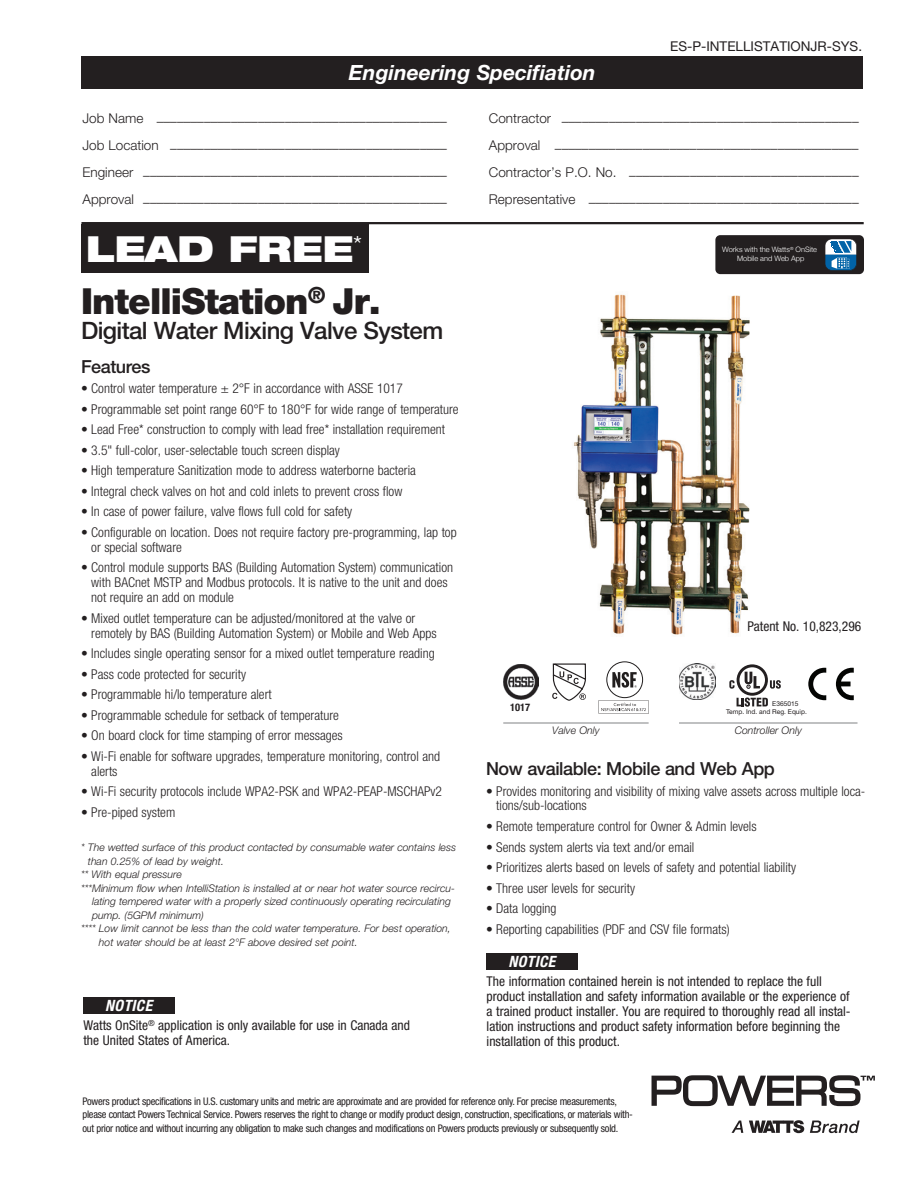
<style>
.page{position:relative;width:918px;height:1188px;background:#fff}
.page>*{position:absolute;margin:0;border:0;box-sizing:border-box;transform-origin:0 0}
.t1{font:900 36px "Helvetica Neue LT Std";letter-spacing:-.025em;color:#231f20}
.t2{font:900 expanded 36px "Helvetica Neue LT Std";color:#fff}
.t3{font:500 24px "Helvetica Neue LT Std";letter-spacing:-.025em;color:#231f20}
.t4{font:italic 700 21px "Helvetica Neue LT Std";color:#fff}
.t5{font:500 18px "Helvetica Neue LT Std";letter-spacing:-.025em;color:#231f20}
.t6{font:italic 700 condensed 15.6px "Helvetica Neue LT Std";letter-spacing:.025em;color:#fff}
.t7{font:300 condensed 13.5px/15px "Helvetica Neue LT Std";color:#231f20}
.t8{font:300 13.5px "Helvetica Neue LT Std";color:#231f20}
.t9{font:condensed 13.5px/15px "Helvetica Neue LT Std";color:#231f20}
.t10{font:13.5px "Helvetica Neue LT Std";color:#231f20}
.t11{font:italic 300 10.5px "Helvetica Neue LT Std";color:#231f20}
.t12{font:condensed 10.5px/13.2px "Helvetica Neue LT Std";letter-spacing:-.025em;color:#231f20}
.t13{font:700 condensed 10.5px "Helvetica Neue LT Std";color:#231f20}
.t14{font:300 7.35px/8.7px "Helvetica Neue";color:#fff;text-align:center}
.t15{font:6.6px/7.5px "Helvetica Neue LT Std";color:#231f20}
</style>
<div class="page">
<svg style="left:552px;top:663px;width:34px;height:38px"></svg>
<img style="left:503px;top:665px;width:35px;height:34px">
<div style="left:81px;top:225px;width:288px;height:48px;background:#231f20"></div>
<img style="left:679px;top:664px;width:36px;height:36px">
<div style="left:82px;top:57px;width:781px;height:32px;background:#231f20"></div>
<hr style="left:81px;top:222px;width:783px;height:2px;background:#231f20">
<svg style="left:652px;top:1075px;width:223px;height:31px"></svg>
<svg style="left:732px;top:1121px;width:11px;height:12px"></svg>
<svg style="left:749px;top:1120px;width:55px;height:13px"></svg>
<svg style="left:810px;top:1121px;width:50px;height:12px"></svg>
<div style="left:486px;top:953px;width:91px;height:17px;background:#231f20"></div>
<svg style="left:729px;top:664px;width:52px;height:43px"></svg>
<svg style="left:836px;top:668px;width:18px;height:32px"></svg>
<svg style="left:808px;top:668px;width:18px;height:32px"></svg>
<img style="left:574px;top:294px;width:176px;height:341px">
<hr style="left:679px;top:723px;width:179px;height:1px;background:#808285">
<hr style="left:503px;top:723px;width:146px;height:1px;background:#808285">
<div style="left:606px;top:662px;width:37px;height:36px;border:1px solid #211e1e;border-radius:50%"></div>
<svg style="left:612px;top:672px;width:25px;height:16px"></svg>
<svg style="left:599px;top:700px;width:50px;height:14px"></svg>
<div style="left:715px;top:235px;width:149px;height:39px;background:#231f20;border-radius:5px"></div>
<svg style="left:825px;top:239px;width:32px;height:32px"></svg>
<div style="left:83px;top:997px;width:91px;height:17px;background:#231f20"></div>
<h3 class="t4" style="left:349px;top:60px;width:248px">Engineering Specifiation</h3>
<p class="t10" style="left:670px;top:38px;width:193px">ES-P-INTELLISTATIONJR-SYS.</p>
<p class="t8" style="left:82px;top:113px;width:366px">Job Name –––––––––––––––––––––––––––––––––––––––––––</p>
<p class="t8" style="left:489px;top:113px;width:371px">Contractor ––––––––––––––––––––––––––––––––––––––––––––</p>
<p class="t8" style="left:82px;top:140px;width:366px">Job Location –––––––––––––––––––––––––––––––––––––––––</p>
<p class="t8" style="left:489px;top:140px;width:371px">Approval –––––––––––––––––––––––––––––––––––––––––––––</p>
<p class="t8" style="left:82px;top:167px;width:366px">Engineer –––––––––––––––––––––––––––––––––––––––––––––</p>
<p class="t8" style="left:489px;top:167px;width:371px">Contractor’s P.O. No. ––––––––––––––––––––––––––––––––––</p>
<p class="t8" style="left:83px;top:194px;width:366px">Approval –––––––––––––––––––––––––––––––––––––––––––––</p>
<p class="t8" style="left:489px;top:194px;width:371px">Representative ––––––––––––––––––––––––––––––––––––––––</p>
<h1 class="t2" style="left:86px;top:226px;width:278px">LEAD FREE<sup>*</sup></h1>
<h1 class="t1" style="left:81px;top:279px;width:301px">IntelliStation<sup>®</sup> Jr.</h1>
<h2 class="t3" style="left:81px;top:316px;width:364px">Digital Water Mixing Valve System</h2>
<h3 class="t5" style="left:81px;top:355px;width:71px">Features</h3>
<p class="t7" style="left:81px;top:381px;width:323px">• Control water temperature ± 2°F in accordance with ASSE 1017</p>
<p class="t7" style="left:81px;top:401px;width:379px">• Programmable set point range 60°F to 180°F for wide range of temperature</p>
<p class="t7" style="left:81px;top:422px;width:366px">• Lead Free* construction to comply with lead free* installation requirement</p>
<p class="t7" style="left:81px;top:442px;width:260px">• 3.5" full-color, user-selectable touch screen display</p>
<p class="t7" style="left:81px;top:463px;width:336px">• High temperature Sanitization mode to address waterborne bacteria</p>
<p class="t7" style="left:81px;top:483px;width:323px">• Integral check valves on hot and cold inlets to prevent cross flow</p>
<p class="t7" style="left:81px;top:504px;width:273px">• In case of power failure, valve flows full cold for safety</p>
<p class="t7" style="left:91px;top:524px;width:367px;text-indent:-10px">• Configurable on location. Does not require factory pre-programming, lap top or special software</p>
<p class="t7" style="left:91px;top:560px;width:363px;text-indent:-10px">• Control module supports BAS (Building Automation System) communication with BACnet MSTP and Modbus protocols. It is native to the unit and does not require an add on module</p>
<p class="t7" style="left:91px;top:610px;width:347px;text-indent:-10px">• Mixed outlet temperature can be adjusted/monitored at the valve or remotely by BAS (Building Automation System) or Mobile and Web Apps</p>
<p class="t7" style="left:81px;top:646px;width:355px">• Includes single operating sensor for a mixed outlet temperature reading</p>
<p class="t7" style="left:81px;top:666px;width:167px">• Pass code protected for security</p>
<p class="t7" style="left:81px;top:687px;width:192px">• Programmable hi/lo temperature alert</p>
<p class="t7" style="left:81px;top:707px;width:259px">• Programmable schedule for setback of temperature</p>
<p class="t7" style="left:81px;top:728px;width:263px">• On board clock for time stamping of error messages</p>
<p class="t7" style="left:91px;top:748px;width:350px;text-indent:-10px">• Wi-Fi enable for software upgrades, temperature monitoring, control and alerts</p>
<p class="t7" style="left:81px;top:784px;width:363px">• Wi-Fi security protocols include WPA2-PSK and WPA2-PEAP-MSCHAPv2</p>
<p class="t7" style="left:81px;top:804px;width:96px">• Pre-piped system</p>
<p class="t11" style="left:81px;top:841px;width:377px">* The wetted surface of this product contacted by consumable water contains less</p>
<p class="t11" style="left:88px;top:855px;width:138px">than 0.25% of lead by weight.</p>
<p class="t11" style="left:81px;top:868px;width:103px">** With equal pressure</p>
<p class="t11" style="left:81px;top:882px;width:376px">*** Minimum flow when IntelliStation is installed at or near hot water source recircu-</p>
<p class="t11" style="left:92px;top:895px;width:360px">lating tempered water with a properly sized continuously operating recirculating</p>
<p class="t11" style="left:92px;top:909px;width:113px">pump. (5GPM minimum)</p>
<p class="t11" style="left:81px;top:922px;width:371px">**** Low limit cannot be less than the cold water temperature. For best operation,</p>
<p class="t11" style="left:99px;top:936px;width:260px">hot water should be at least 2°F above desired set point.</p>
<p class="t6" style="left:105px;top:996px;width:48px">NOTICE</p>
<p class="t9" style="left:83px;top:1017px;width:328px">Watts OnSite<sup>®</sup> application is only available for use in Canada and the United States of America.</p>
<p class="t14" style="left:722px;top:245px;width:96px">Works with the Watts<sup>®</sup> OnSite<br>Mobile and Web App</p>
<p class="t9" style="left:747px;top:619px;width:115px">Patent No. 10,823,296</p>
<p class="t13" style="left:510px;top:700px;width:22px">1017</p>
<p class="t15" style="left:726px;top:700px;width:82px;text-indent:46px">E365015<br>Temp. Ind. and Reg. Equip.</p>
<p class="t11" style="left:552px;top:724px;width:49px">Valve Only</p>
<p class="t11" style="left:735px;top:724px;width:69px">Controller Only</p>
<h3 class="t5" style="left:486px;top:758px;width:290px">Now available: Mobile and Web App</h3>
<p class="t7" style="left:496px;top:783px;width:371px;text-indent:-10px">• Provides monitoring and visibility of mixing valve assets across multiple loca&shy;tions/sub-locations</p>
<p class="t7" style="left:486px;top:819px;width:272px">• Remote temperature control for Owner &amp; Admin levels</p>
<p class="t7" style="left:486px;top:839px;width:210px">• Sends system alerts via text and/or email</p>
<p class="t7" style="left:486px;top:860px;width:312px">• Prioritizes alerts based on levels of safety and potential liability</p>
<p class="t7" style="left:486px;top:880px;width:151px">• Three user levels for security</p>
<p class="t7" style="left:486px;top:901px;width:72px">• Data logging</p>
<p class="t7" style="left:486px;top:921px;width:245px">• Reporting capabilities (PDF and CSV file formats)</p>
<p class="t6" style="left:508px;top:952px;width:48px">NOTICE</p>
<p class="t9" style="left:487px;top:973px;width:366px">The information contained herein is not intended to replace the full product installation and safety information available or the experience of a trained product installer. You are required to thoroughly read all instal&shy;lation instructions and product safety information before beginning the installation of this product.</p>
<p class="t12" style="left:82px;top:1095px;width:552px">Powers product specifications in U.S. customary units and metric are approximate and are provided for reference only. For precise measurements, please contact Powers Technical Service. Powers reserves the right to change or modify product design, construction, specifications, or materials with&shy;out prior notice and without incurring any obligation to make such changes and modifications on Powers products previously or subsequently sold.</p>
</div>
